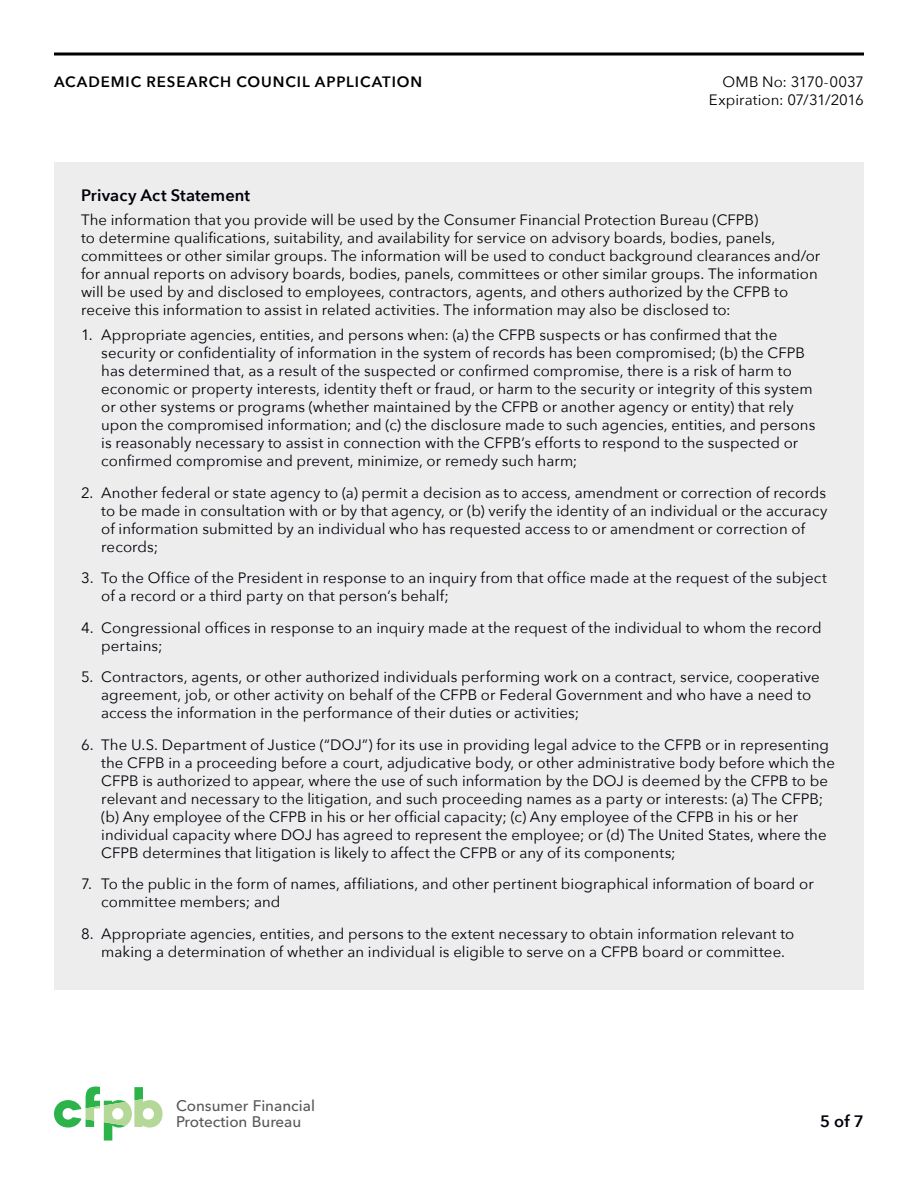
<style>
.page{position:relative;width:918px;height:1188px;background:#fff}
.page>*{position:absolute;margin:0;border:0;box-sizing:border-box;transform-origin:0 0}
.regular{font:600 16.5px "Avenir Next";letter-spacing:.005em;color:#00000a}
.t1{font:500 15.3px/15.5px "Avenir Next";color:#58595b}
.t2{font:15px/18px "Avenir Next";letter-spacing:.005em;color:#00000a}
.regular-2{font:15px/18px "Avenir Next";letter-spacing:.005em;color:#000}
.t3{font:600 15px "Avenir Next";letter-spacing:.06em;color:#000}
</style>
<div class="page">
<svg style="left:54px;top:52px;width:810px;height:4px;background:#3f3f3f"></svg>
<svg style="left:54px;top:1087px;width:109px;height:54px"></svg>
<div style="left:54px;top:162px;width:810px;height:828px;background:#ecedec"></div>
<p class="t3" style="left:54px;top:69px;width:370px">ACADEMIC RESEARCH COUNCIL APPLICATION</p>
<p class="regular-2" style="left:709px;top:72px;width:157px;text-align:right">OMB No: 3170-0037<br>Expiration: 07/31/2016</p>
<p class="regular" style="left:81px;top:181px;width:171px">Privacy Act Statement</p>
<p class="regular-2" style="left:81px;top:211px;width:741px">The information that you provide will be used by the Consumer Financial Protection Bureau (CFPB)<br>to determine qualifications, suitability, and availability for service on advisory boards, bodies, panels, committees or other similar groups. The information will be used to conduct background clearances and/or for annual reports on advisory boards, bodies, panels, committees or other similar groups. The information will be used by and disclosed to employees, contractors, agents, and others authorized by the CFPB to receive this information to assist in related activities. The information may also be disclosed to:</p>
<p class="t2" style="left:101px;top:325px;width:716px;text-indent:-20px">1. Appropriate agencies, entities, and persons when: (a) the CFPB suspects or has confirmed that the security or confidentiality of information in the system of records has been compromised; (b) the CFPB has determined that, as a result of the suspected or confirmed compromise, there is a risk of harm to economic or property interests, identity theft or fraud, or harm to the security or integrity of this system or other systems or programs (whether maintained by the CFPB or another agency or entity) that rely upon the compromised information; and (c) the disclosure made to such agencies, entities, and persons is reasonably necessary to assist in connection with the CFPB’s efforts to respond to the suspected or confirmed compromise and prevent, minimize, or remedy such harm;</p>
<p class="t2" style="left:101px;top:483px;width:728px;text-indent:-20px">2. Another federal or state agency to (a) permit a decision as to access, amendment or correction of records to be made in consultation with or by that agency, or (b) verify the identity of an individual or the accuracy of information submitted by an individual who has requested access to or amendment or correction of records;</p>
<p class="t2" style="left:101px;top:568px;width:727px;text-indent:-20px">3. To the Office of the President in response to an inquiry from that office made at the request of the subject of a record or a third party on that person’s behalf;</p>
<p class="t2" style="left:101px;top:618px;width:722px;text-indent:-20px">4. Congressional offices in response to an inquiry made at the request of the individual to whom the record pertains;</p>
<p class="t2" style="left:101px;top:667px;width:720px;text-indent:-20px">5. Contractors, agents, or other authorized individuals performing work on a contract, service, cooperative agreement, job, or other activity on behalf of the CFPB or Federal Government and who have a need to access the information in the performance of their duties or activities;</p>
<p class="t2" style="left:101px;top:735px;width:735px;text-indent:-20px">6. The U.S. Department of Justice (“DOJ”) for its use in providing legal advice to the CFPB or in representing the CFPB in a proceeding before a court, adjudicative body, or other administrative body before which the CFPB is authorized to appear, where the use of such information by the DOJ is deemed by the CFPB to be relevant and necessary to the litigation, and such proceeding names as a party or interests: (a) The CFPB; (b) Any employee of the CFPB in his or her official capacity; (c) Any employee of the CFPB in his or her individual capacity where DOJ has agreed to represent the employee; or (d) The United States, where the CFPB determines that litigation is likely to affect the CFPB or any of its components;</p>
<p class="t2" style="left:101px;top:874px;width:714px;text-indent:-20px">7. To the public in the form of names, affiliations, and other pertinent biographical information of board or committee members; and</p>
<p class="t2" style="left:101px;top:924px;width:695px;text-indent:-20px">8. Appropriate agencies, entities, and persons to the extent necessary to obtain information relevant to making a determination of whether an individual is eligible to serve on a CFPB board or committee.</p>
<p class="t1" style="left:176px;top:1098px;width:140px">Consumer Financial<br>Protection Bureau</p>
<p class="regular" style="left:820px;top:1107px;width:45px">5 of 7</p>
</div>
